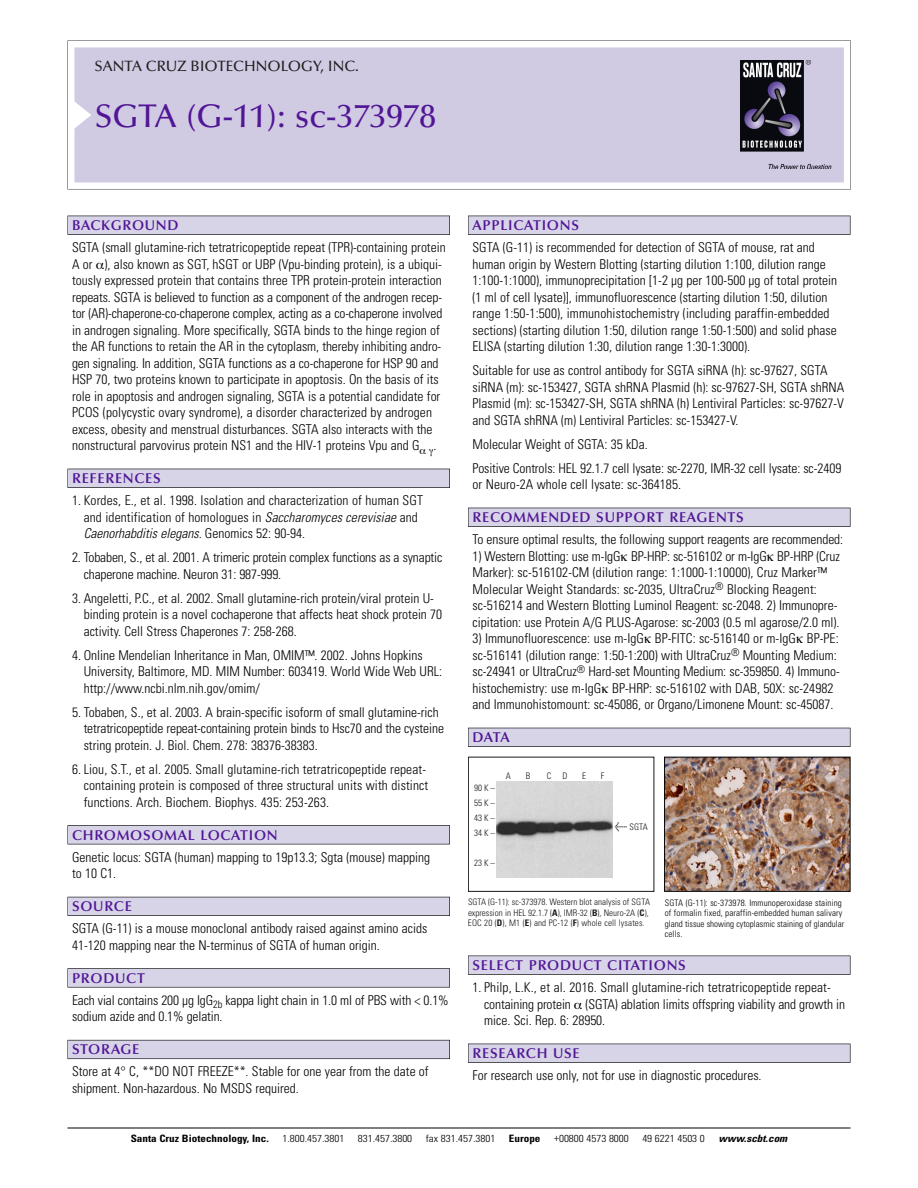
<style>
.page{position:relative;width:918px;height:1188px;background:#fff}
.page>*{position:absolute;margin:0;border:0;box-sizing:border-box;transform-origin:0 0}
.t1{font:500 33px "Optima";color:#511695}
.t2{font:500 15px "Optima";color:#231f20}
.t3{font:600 14.25px "Optima";letter-spacing:.05em;color:#511695}
.t4{font:300 condensed 13.5px/16.5px "Univers";color:#000}
.t5{font:300 condensed 10.2px "Univers";color:#000;scale:1.1 1}
.t6{font:700 condensed 10.2px "Univers";color:#000;scale:1.1 1}
.t7{font:italic 700 condensed 10.2px "Univers";color:#000;scale:1.1 1}
.t8{font:300 condensed 9px/15.1px "Univers";color:#191919}
.t9{font:300 condensed 9px/10.5px "Univers";letter-spacing:.015em;color:#000}
.s1{font-style:italic}
.s2{font-family:"Meta Plus";font-weight:400;font-stretch:normal;font-size:10.5px}
.s3{font-weight:700}
</style>
<div class="page">
<svg style="left:74px;top:41px;width:777px;height:148px"></svg>
<div style="left:74px;top:47px;width:770px;height:135px;background:#d1cae3"></div>
<img style="left:741px;top:60px;width:90px;height:108px">
<div style="left:68px;top:216px;width:382px;height:19px;background:#535256"></div>
<div style="left:68px;top:216px;width:381px;height:18px;background:#d7d4e8"></div>
<div style="left:68px;top:469px;width:382px;height:19px;background:#525156"></div>
<div style="left:68px;top:469px;width:381px;height:18px;background:#d7d4e8"></div>
<div style="left:68px;top:825px;width:382px;height:19px;background:#545357"></div>
<div style="left:68px;top:826px;width:381px;height:18px;background:#d7d4e8"></div>
<div style="left:68px;top:897px;width:382px;height:19px;background:#535259"></div>
<div style="left:68px;top:897px;width:381px;height:18px;background:#d7d4e8"></div>
<svg style="left:68px;top:968px;width:382px;height:20px"></svg>
<div style="left:68px;top:969px;width:381px;height:18px;background:#d7d4e8"></div>
<div style="left:68px;top:1040px;width:382px;height:19px;background:#64626c"></div>
<div style="left:68px;top:1040px;width:381px;height:18px;background:#d7d4e8"></div>
<div style="left:468px;top:216px;width:382px;height:19px;background:#535256"></div>
<div style="left:468px;top:216px;width:382px;height:18px;background:#d7d4e8"></div>
<div style="left:468px;top:508px;width:382px;height:19px;background:#525156"></div>
<div style="left:468px;top:508px;width:382px;height:18px;background:#d7d4e8"></div>
<div style="left:468px;top:728px;width:382px;height:19px;background:#515057"></div>
<div style="left:468px;top:728px;width:382px;height:18px;background:#d7d4e8"></div>
<div style="left:468px;top:956px;width:382px;height:19px;background:#545457"></div>
<div style="left:468px;top:956px;width:382px;height:18px;background:#d7d4e8"></div>
<div style="left:468px;top:1044px;width:382px;height:19px;background:#535256"></div>
<div style="left:468px;top:1044px;width:382px;height:18px;background:#d7d4e8"></div>
<hr style="left:68px;top:1128px;width:782px;height:1px;background:#000">
<img style="left:666px;top:759px;width:182px;height:131px">
<div style="left:664px;top:757px;width:186px;height:135px;border:1px solid #000"></div>
<div style="left:468px;top:757px;width:186px;height:135px;border:1px solid #191919"></div>
<img style="left:496px;top:782px;width:117px;height:95px">
<p class="t2" style="left:94px;top:60px;width:266px">SANTA CRUZ BIOTECHNOLOGY, INC.</p>
<p class="t1" style="left:94px;top:102px;width:343px">SGTA (G-11): sc-373978</p>
<p class="t3" style="left:72px;top:219px;width:108px">BACKGROUND</p>
<p class="t4" style="left:72px;top:240px;width:375px">SGTA (small glutamine-rich tetratricopeptide repeat (TPR)-containing protein A or ), also known as SGT, hSGT or UBP (Vpu-binding protein), is a ubiqui&shy;tously expressed protein that contains three TPR protein-protein interaction repeats. SGTA is believed to function as a component of the androgen recep&shy;tor (AR)-chaperone-co-chaperone complex, acting as a co-chaperone involved in androgen signaling. More specifically, SGTA binds to the hinge region of the AR functions to retain the AR in the cytoplasm, thereby inhibiting andro&shy;gen signaling. In addition, SGTA functions as a co-chaperone for HSP 90 and HSP 70, two proteins known to participate in apoptosis. On the basis of its role in apoptosis and androgen signaling, SGTA is a potential candidate for PCOS (polycystic ovary syndrome), a disorder characterized by androgen excess, obesity and menstrual disturbances. SGTA also interacts with the nonstructural parvovirus protein NS1 and the HIV-1 proteins Vpu and G .</p>
<p class="t3" style="left:72px;top:472px;width:90px">REFERENCES</p>
<p class="t4" style="left:84px;top:493px;width:341px;text-indent:-12px">1. Kordes, E., et al. 1998. Isolation and characterization of human SGT and identification of homologues in <span class="s1">Saccharomyces cerevisiae</span>and<br><span class="s1">Caenorhabditis elegans.</span> G e n o m i c s 5 2 : 9 0 - 9 4 .</p>
<p class="t4" style="left:84px;top:550px;width:360px;text-indent:-12px">2. Tobaben, S., et al. 2001. A trimeric protein complex functions as a synaptic chaperone machine. Neuron 31: 987-999.</p>
<p class="t4" style="left:84px;top:591px;width:360px;text-indent:-12px">3. Angeletti, P.C., et al. 2002. Small glutamine-rich protein/viral protein U&shy;binding protein is a novel cochaperone that affects heat shock protein 70 activity. Cell Stress Chaperones 7: 258-268.</p>
<p class="t4" style="left:84px;top:648px;width:360px;text-indent:-12px">4. Online Mendelian Inheritance in Man, OMIM™. 2002. Johns Hopkins<br>University, Baltimore, MD. MIM Number: 603419. World Wide Web URL: http://www.ncbi.nlm.nih.gov/omim/</p>
<p class="t4" style="left:84px;top:705px;width:362px;text-indent:-12px">5. Tobaben, S., et al. 2003. A brain-specific isoform of small glutamine-rich tetratricopeptide repeat-containing protein binds to Hsc70 and the cysteine string protein. J. Biol. Chem. 278: 38376-38383.</p>
<p class="t4" style="left:84px;top:762px;width:346px;text-indent:-12px">6. Liou, S.T., et al. 2005. Small glutamine-rich tetratricopeptide repeat&shy;containing protein is composed of three structural units with distinct functions. Arch. Biochem. Biophys. 435: 253-263.</p>
<p class="t3" style="left:72px;top:829px;width:207px">CHROMOSOMAL LOCATION</p>
<p class="t4" style="left:72px;top:850px;width:360px">Genetic locus: SGTA (human) mapping to 19p13.3; Sgta (mouse) mapping to 10 C1.</p>
<p class="t3" style="left:72px;top:900px;width:61px">SOURCE</p>
<p class="t4" style="left:72px;top:922px;width:357px">SGTA (G-11) is a mouse monoclonal antibody raised against amino acids<br>41-120 mapping near the N-terminus of SGTA of human origin.</p>
<p class="t3" style="left:72px;top:972px;width:74px">PRODUCT</p>
<p class="t4" style="left:72px;top:993px;width:378px">Each vial contains 200 µg IgG<sub>2b</sub> kappa light chain in 1.0 ml of PBS with &lt; 0.1% sodium azide and 0.1% gelatin.</p>
<p class="t3" style="left:72px;top:1044px;width:69px">STORAGE</p>
<p class="t4" style="left:72px;top:1065px;width:358px">Store at 4° C, **DO NOT FREEZE**. Stable for one year from the date of shipment. Non-hazardous. No MSDS required.</p>
<p class="t3" style="left:473px;top:219px;width:108px">APPLICATIONS</p>
<p class="t4" style="left:473px;top:240px;width:366px">SGTA (G-11) is recommended for detection of SGTA of mouse, rat and human origin by Western Blotting (starting dilution 1:100, dilution range 1:100-1:1000), immunoprecipitation [1-2 µg per 100-500 µg of total protein (1 ml of cell lysate)], immunofluorescence (starting dilution 1:50, dilution range 1:50-1:500), immunohistochemistry (including paraffin-embedded sections) (starting dilution 1:50, dilution range 1:50-1:500) and solid phase ELISA (starting dilution 1:30, dilution range 1:30-1:3000).</p>
<p class="t4" style="left:473px;top:363px;width:373px">Suitable for use as control antibody for SGTA siRNA (h): sc-97627, SGTA siRNA (m): sc-153427, SGTA shRNA Plasmid (h): sc-97627-SH, SGTA shRNA Plasmid (m): sc-153427-SH, SGTA shRNA (h) Lentiviral Particles: sc-97627-V and SGTA shRNA (m) Lentiviral Particles: sc-153427-V.</p>
<p class="t4" style="left:473px;top:437px;width:177px">Molecular Weight of SGTA: 35 kDa.</p>
<p class="t4" style="left:473px;top:461px;width:371px">Positive Controls: HEL 92.1.7 cell lysate: sc-2270, IMR-32 cell lysate: sc-2409 or Neuro-2A whole cell lysate: sc-364185.</p>
<p class="t3" style="left:473px;top:511px;width:273px">RECOMMENDED SUPPORT REAGENTS</p>
<p class="t4" style="left:473px;top:532px;width:372px">To ensure optimal results, the following support reagents are recommended:</p>
<p class="t4" style="left:473px;top:549px;width:369px">1) Western Blotting: use m-IgG BP-HRP: sc-516102 or m-IgG BP-HRP (Cruz Marker): sc-516102-CM (dilution range: 1:1000-1:10000), Cruz Marker™ Molecular Weight Standards: sc-2035, UltraCruz<sup>®</sup> Blocking Reagent: sc-516214 and Western Blotting Luminol Reagent: sc-2048. 2) Immunopre&shy;cipitation: use Protein A/G PLUS-Agarose: sc-2003 (0.5 ml agarose/2.0 ml).</p>
<p class="t4" style="left:473px;top:631px;width:369px">3) Immunofluorescence: use m-IgG BP-FITC: sc-516140 or m-IgG BP-PE: sc-516141 (dilution range: 1:50-1:200) with UltraCruz<sup>®</sup> Mounting Medium: sc-24941 or UltraCruz<sup>®</sup> Hard-set Mounting Medium: sc-359850. 4) Immuno&shy;histochemistry: use m-IgG BP-HRP: sc-516102 with DAB, 50X: sc-24982 and Immunohistomount: sc-45086, or Organo/Limonene Mount: sc-45087.</p>
<p class="t3" style="left:473px;top:731px;width:39px">DATA</p>
<p class="t8" style="left:474px;top:781px;width:22px;text-align:justify">90K– 55K– 43K– 34K–</p>
<p class="t8" style="left:474px;top:856px;width:22px">23K–</p>
<p class="t8" style="left:506px;top:769px;width:7px">A</p>
<p class="t8" style="left:526px;top:769px;width:6px">B</p>
<p class="t8" style="left:547px;top:769px;width:6px">C</p>
<p class="t8" style="left:563px;top:769px;width:7px">D</p>
<p class="t8" style="left:582px;top:769px;width:5px">E</p>
<p class="t8" style="left:601px;top:769px;width:5px">F</p>
<p class="t8" style="left:615px;top:820px;width:34px"><span class="s2">&lt;</span> SGTA</p>
<p class="t8" style="left:468px;top:898px;width:184px;line-height:10.5px">SGTA (G-11): sc-373978. Western blot analysis of SGTA expression in HEL 92.1.7 (<span class="s3">A</span>), IMR-32 (<span class="s3">B</span>), Neuro-2A (<span class="s3">C</span>),<br>EOC 20 (<span class="s3">D</span>), M1 (<span class="s3">E</span>) and PC-12 (<span class="s3">F</span>) whole cell lysates.</p>
<p class="t9" style="left:665px;top:898px;width:181px">SGTA (G-11): sc-373978. Immunoperoxidase staining of formalin fixed, paraffin-embedded human salivary gland tissue showing cytoplasmic staining of glandular cells.</p>
<p class="t3" style="left:473px;top:959px;width:215px">SELECT PRODUCT CITATIONS</p>
<p class="t4" style="left:484px;top:980px;width:362px;text-indent:-12px">1. Philp, L.K., et al. 2016. Small glutamine-rich tetratricopeptide repeat&shy;containing protein (SGTA) ablation limits offspring viability and growth in mice. Sci. Rep. 6: 28950.</p>
<p class="t3" style="left:473px;top:1047px;width:109px">RESEARCH USE</p>
<p class="t4" style="left:473px;top:1068px;width:291px">For research use only, not for use in diagnostic procedures.</p>
<p class="t6" style="left:131px;top:1135px;width:127px">Santa Cruz Biotechnology, Inc.</p>
<p class="t5" style="left:282px;top:1135px;width:58px">1.800.457.3801</p>
<p class="t5" style="left:358px;top:1135px;width:51px">831.457.3800</p>
<p class="t5" style="left:426px;top:1135px;width:65px">fax 831.457.3801</p>
<p class="t6" style="left:509px;top:1135px;width:30px">Europe</p>
<p class="t5" style="left:554px;top:1135px;width:69px">+00800 4573 8000</p>
<p class="t5" style="left:642px;top:1135px;width:58px">49 6221 4503 0</p>
<p class="t7" style="left:719px;top:1135px;width:66px">www.scbt.com</p>
</div>
